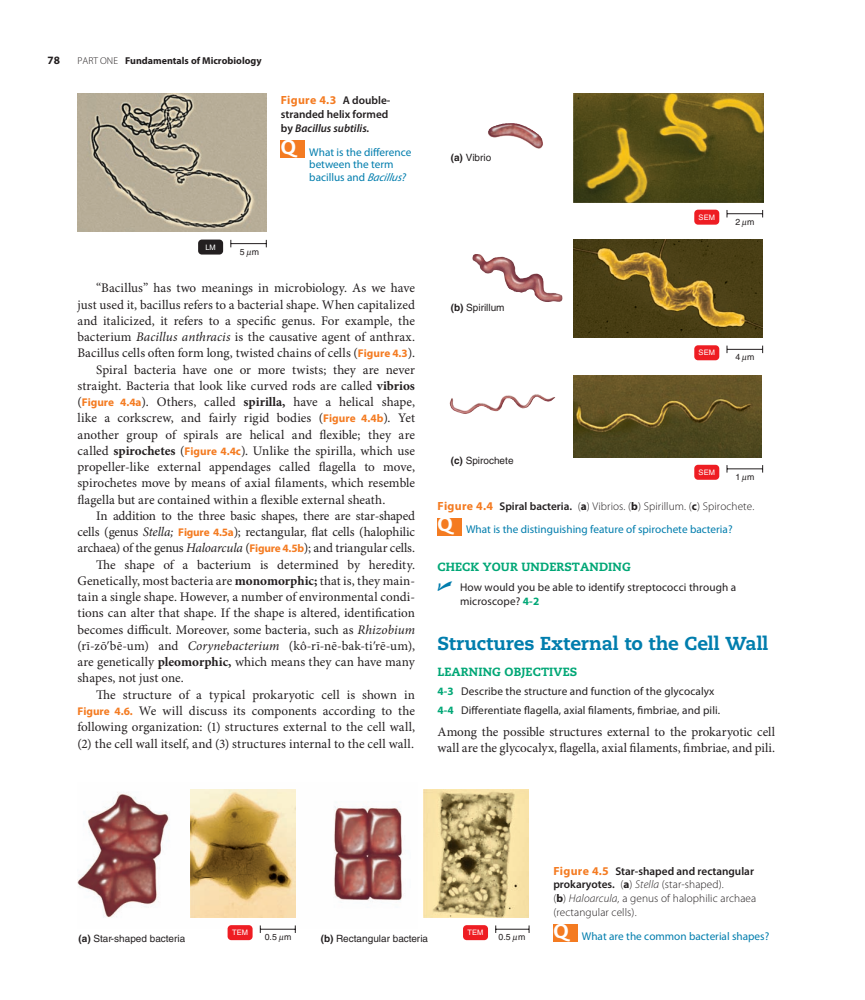
<style>
.page{position:relative;width:865px;height:1000px;background:#fff}
.page>*{position:absolute;margin:0;border:0;box-sizing:border-box;transform-origin:0 0}
.t1{font:800 18.75px "Caecilia LT Std";color:#007dad}
.t2{font:13.12px/16.2px "Minion Pro";color:#231f20}
.t3{font:800 11.88px "Caecilia LT Std";letter-spacing:.01em;color:#00a776}
.t4{font:700 11.88px "Myriad Pro";letter-spacing:.025em;color:#f47b21}
.t5{font:11.25px/12.5px "Myriad Pro";color:#007dad}
.t6{font:11.25px/13.8px "Myriad Pro";letter-spacing:.01em;color:#231f20}
.t7{font:300 11.25px/13.8px "Myriad Pro";letter-spacing:.01em;color:#231f20}
.t8{font:600 11.25px/13.8px "Myriad Pro";color:#231f20}
.t9{font:700 11.25px "Myriad Pro";color:#231f20}
.t10{font:10px "Helvetica LT Std";color:#231f20}
.t11{font:700 10px "Myriad Pro";color:#231f20}
.t12{font:8.75px "Helvetica LT Std";color:#231f20}
.t13{font:7.5px "Helvetica LT Std";color:#fff}
.s1{font-weight:300}
.s2{font-weight:600;font-size:11.25px;color:#231f20}
.s3{font-style:italic}
.s4{font-family:"Myriad Pro";font-weight:700;font-size:11.25px;color:#f47b21}
.s5{font-weight:700}
.s6{font-weight:700;font-size:11.88px;color:#f47b21}
.s7{font-weight:600;color:#231f20}
.s8{font-weight:300;color:#231f20}
.s9{font-weight:700;color:#231f20}
.s10{font-family:"Universal Std Newswith Comm Pi";font-size:15px;color:#007dad}
.s11{font-weight:700;color:#00a776}
.s12{font-weight:600}
</style>
<div class="page">
<img style="left:77px;top:93px;width:189px;height:139px">
<hr style="left:231px;top:243px;width:35px;height:1px;background:#231f20">
<div style="left:198px;top:240px;width:25px;height:15px;background:#231f20;border-radius:4px"></div>
<div style="left:281px;top:141px;width:24px;height:17px;background:#f47b21"></div>
<div style="left:437px;top:518px;width:25px;height:18px;background:#f47b21"></div>
<img style="left:472px;top:123px;width:72px;height:165px">
<img style="left:573px;top:93px;width:190px;height:110px">
<img style="left:574px;top:239px;width:188px;height:98px">
<img style="left:573px;top:375px;width:188px;height:83px">
<hr style="left:727px;top:213px;width:36px;height:1px;background:#231f20">
<div style="left:694px;top:210px;width:25px;height:15px;background:#ee1d23;border-radius:4px"></div>
<hr style="left:727px;top:349px;width:36px;height:1px;background:#231f20">
<div style="left:694px;top:345px;width:25px;height:15px;background:#ee1d23;border-radius:4px"></div>
<hr style="left:727px;top:468px;width:36px;height:1px;background:#231f20">
<div style="left:694px;top:465px;width:25px;height:15px;background:#ee1d23;border-radius:4px"></div>
<img style="left:77px;top:789px;width:325px;height:139px">
<img style="left:191px;top:790px;width:105px;height:128px">
<img style="left:424px;top:790px;width:105px;height:127px">
<hr style="left:260px;top:929px;width:35px;height:1px;background:#231f20">
<div style="left:228px;top:925px;width:25px;height:15px;background:#ee1d23;border-radius:4px"></div>
<hr style="left:496px;top:929px;width:33px;height:1px;background:#231f20">
<div style="left:463px;top:925px;width:25px;height:15px;background:#ee1d23;border-radius:4px"></div>
<div style="left:553px;top:925px;width:24px;height:17px;background:#f47b21"></div>
<p class="t9" style="left:47px;top:53px;width:14px">78</p>
<p class="t11" style="left:77px;top:54px;width:186px"><span class="s1">Part on e</span> Fundamentals of Microbiology</p>
<p class="t4" style="left:281px;top:93px;width:111px">Figure 4.3 <span class="s2">A double-</span></p>
<p class="t8" style="left:281px;top:107px;width:109px">stranded helix formed by <span class="s3">Bacillus subtilis.</span></p>
<p class="t5" style="left:309px;top:145px;width:104px;text-indent:-29px"><sup>Q</sup> What is the difference between the term bacillus and <span class="s3">Bacillus?</span></p>
<p class="t13" style="left:205px;top:243px;width:12px">LM</p>
<p class="t12" style="left:240px;top:247px;width:21px">5 m</p>
<p class="t2" style="left:96px;top:281px;width:320px">“Bacillus” has two meanings in microbiology. As we have</p>
<p class="t2" style="left:77px;top:297px;width:339px">just used it, bacillus refers to a bacterial shape. When capitalized</p>
<p class="t2" style="left:77px;top:313px;width:339px">and italicized, it refers to a specific genus. For example, the</p>
<p class="t2" style="left:77px;top:329px;width:339px">bacterium <span class="s3">Bacillus anthracis</span> is the causative agent of anthrax.</p>
<p class="t2" style="left:77px;top:346px;width:339px">Bacillus cells often form long, twisted chains of cells (<span class="s4">Figure 4.3</span>).</p>
<p class="t2" style="left:96px;top:362px;width:320px">Spiral bacteria have one or more twists; they are never</p>
<p class="t2" style="left:77px;top:378px;width:339px">straight. Bacteria that look like curved rods are called <span class="s5">vibrios</span></p>
<p class="t2" style="left:77px;top:394px;width:339px">(<span class="s4">Figure 4.4a</span>). Others, called <span class="s5">spirilla,</span> have a helical shape,</p>
<p class="t2" style="left:77px;top:411px;width:339px">like a corkscrew, and fairly rigid bodies (<span class="s4">Figure 4.4b</span>). Yet</p>
<p class="t2" style="left:77px;top:427px;width:339px">another group of spirals are helical and flexible; they are</p>
<p class="t2" style="left:77px;top:443px;width:339px">called <span class="s5">spirochetes</span> (<span class="s4">Figure 4.4c</span>). Unlike the spirilla, which use</p>
<p class="t2" style="left:77px;top:459px;width:339px">propeller-like external appendages called flagella to move,</p>
<p class="t2" style="left:77px;top:476px;width:339px">spirochetes move by means of axial filaments, which resemble</p>
<p class="t2" style="left:77px;top:492px;width:309px">flagella but are contained within a flexible external sheath.</p>
<p class="t2" style="left:96px;top:508px;width:320px">In addition to the three basic shapes, there are star-shaped</p>
<p class="t2" style="left:77px;top:524px;width:339px">cells (genus <span class="s3">Stella;</span> <span class="s4">Figure 4.5a</span>); rectangular, flat cells (halophilic</p>
<p class="t2" style="left:77px;top:541px;width:339px">archaea) of the genus <span class="s3">Haloarcula</span> (<span class="s4">Figure 4.5b</span>); and triangular cells.</p>
<p class="t2" style="left:96px;top:557px;width:320px">The shape of a bacterium is determined by heredity.</p>
<p class="t2" style="left:77px;top:573px;width:339px">Genetically, most bacteria are <span class="s5">monomorphic;</span> that is, they main-</p>
<p class="t2" style="left:77px;top:589px;width:339px">tain a single shape. However, a number of environmental condi-</p>
<p class="t2" style="left:77px;top:606px;width:339px">tions can alter that shape. If the shape is altered, identification</p>
<p class="t2" style="left:77px;top:622px;width:339px">becomes difficult. Moreover, some bacteria, such as <span class="s3">Rhizobium</span></p>
<p class="t2" style="left:77px;top:638px;width:339px">(rī-zōʹbē-um) and <span class="s3">Corynebacterium</span> (kô-rī-nē-bak-tiʹrē-um),</p>
<p class="t2" style="left:77px;top:654px;width:339px">are genetically <span class="s5">pleomorphic,</span> which means they can have many</p>
<p class="t2" style="left:77px;top:671px;width:108px">shapes, not just one.</p>
<p class="t2" style="left:96px;top:687px;width:320px">The structure of a typical prokaryotic cell is shown in</p>
<p class="t2" style="left:77px;top:703px;width:339px"><span class="s4">Figure 4.6.</span> We will discuss its components according to the</p>
<p class="t2" style="left:77px;top:719px;width:339px">following organization: (1) structures external to the cell wall,</p>
<p class="t2" style="left:77px;top:736px;width:338px">(2) the cell wall itself, and (3) structures internal to the cell wall.</p>
<p class="t10" style="left:451px;top:151px;width:42px"><span class="s5">(a)</span> Vibrio</p>
<p class="t10" style="left:451px;top:302px;width:55px"><span class="s5">(b)</span> Spirillum</p>
<p class="t10" style="left:451px;top:455px;width:64px"><span class="s5">(c)</span> Spirochete</p>
<p class="t13" style="left:699px;top:213px;width:18px">SEM</p>
<p class="t12" style="left:735px;top:216px;width:20px">2 m</p>
<p class="t13" style="left:699px;top:348px;width:18px">SEM</p>
<p class="t12" style="left:735px;top:352px;width:20px">4 m</p>
<p class="t13" style="left:699px;top:468px;width:18px">SEM</p>
<p class="t12" style="left:735px;top:471px;width:20px">1 m</p>
<p class="t5" style="left:437px;top:494px;width:318px;line-height:23.8px"><span class="s6">Figure 4.4</span> <span class="s7">Spiral bacteria.</span> <span class="s8">(</span><span class="s9">a</span><span class="s8">) Vibrios. (</span><span class="s9">b</span><span class="s8">) Spirillum. (</span><span class="s9">c</span><span class="s8">) Spirochete.<br></span><sup>Q</sup> What is the distinguishing feature of spirochete bacteria?</p>
<p class="t3" style="left:437px;top:559px;width:195px">CHECK YOUR UNDERSTANDING</p>
<p class="t6" style="left:460px;top:580px;width:278px;text-indent:-23px"><span class="s10">✓</span> How would you be able to identify streptococci through a microscope? <span class="s11">4-2</span></p>
<p class="t1" style="left:437px;top:631px;width:332px">STRUCTURES EXTERNAL TO THE CELL WALL</p>
<p class="t3" style="left:437px;top:664px;width:141px">LEARNING OBJECTIVES</p>
<p class="t6" style="left:437px;top:681px;width:284px;line-height:18.8px"><span class="s11">4-3</span> Describe the structure and function of the glycocalyx<br><span class="s11">4-4</span> Differentiate flagella, axial filaments, fimbriae, and pili.</p>
<p class="t2" style="left:437px;top:724px;width:339px">Among the possible structures external to the prokaryotic cell wall are the glycocalyx, flagella, axial filaments, fimbriae, and pili.</p>
<p class="t13" style="left:232px;top:928px;width:17px">TEM</p>
<p class="t12" style="left:265px;top:932px;width:28px">0.5 m</p>
<p class="t10" style="left:78px;top:933px;width:108px"><span class="s5">(a)</span> Star-shaped bacteria</p>
<p class="t10" style="left:321px;top:933px;width:109px"><span class="s5">(b)</span> Rectangular bacteria</p>
<p class="t13" style="left:468px;top:928px;width:17px">TEM</p>
<p class="t12" style="left:499px;top:932px;width:28px">0.5 m</p>
<p class="t7" style="left:553px;top:864px;width:204px"><span class="s6">Figure 4.5</span> <span class="s12">Star-shaped and rectangular prokaryotes.</span> (<span class="s5">a</span>) <span class="s3">Stella</span> (star-shaped).<br>(<span class="s5">b</span>) <span class="s3">Haloarcula,</span> a genus of halophilic archaea (rectangular cells).</p>
<p class="t5" style="left:553px;top:929px;width:217px"><sup>Q</sup> What are the common bacterial shapes?</p>
</div>
